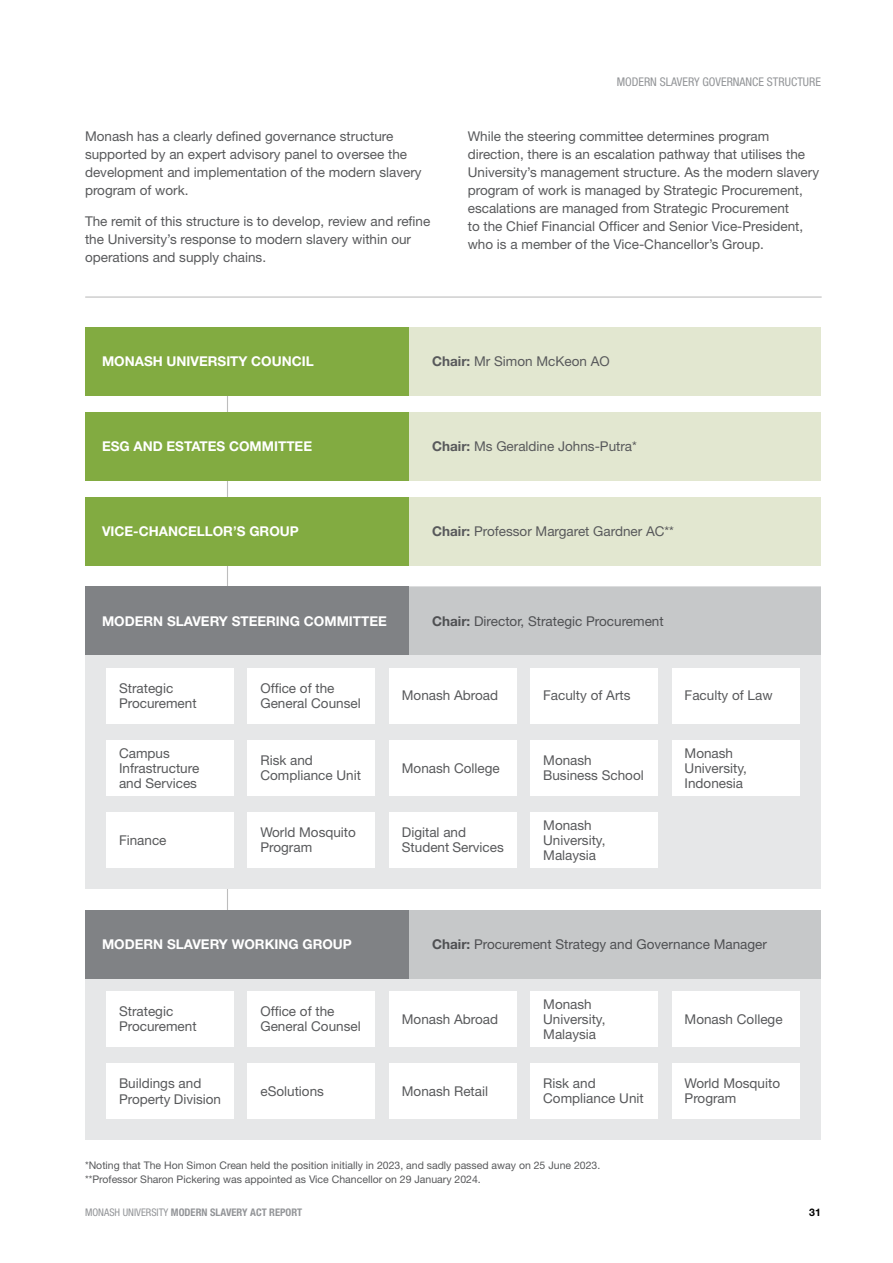
<style>
.page{position:relative;width:893px;height:1263px;background:#fff}
.page>*{position:absolute;margin:0;border:0;box-sizing:border-box;transform-origin:0 0}
.t1{font:13.5px/15px "Helvetica Neue LT Pro";color:#58595b}
.t2{font:700 13.5px "Helvetica Neue LT Pro";color:#fff}
.t3{font:condensed 12px "Helvetica Neue LT Pro";color:#939598}
.t4{font:10.5px/13.5px "Helvetica Neue LT Pro";color:#58595b}
.t5{font:700 condensed 10.5px "Helvetica Neue LT Pro";color:#939598}
.t6{font:700 10.5px "Helvetica Neue LT Pro";color:#000}
.s1{font-weight:700}
.s2{font-weight:400}
</style>
<div class="page">
<hr style="left:0;top:0;width:1px;height:783px;background:#82ab41">
<hr style="left:227px;top:390px;width:1px;height:638px;background:#000">
<div style="left:390px;top:327px;width:431px;height:68px;background:#e2e7d0"></div>
<div style="left:85px;top:327px;width:323px;height:68px;background:#82ab41"></div>
<div style="left:390px;top:412px;width:431px;height:68px;background:#e2e7d0"></div>
<div style="left:85px;top:412px;width:323px;height:68px;background:#82ab41"></div>
<div style="left:390px;top:497px;width:431px;height:68px;background:#e2e7d0"></div>
<div style="left:85px;top:497px;width:323px;height:68px;background:#82ab41"></div>
<hr style="left:85px;top:296px;width:737px;height:2px;background:#000">
<div style="left:85px;top:910px;width:736px;height:230px;background:#e6e7e8"></div>
<div style="left:106px;top:991px;width:128px;height:55px;background:#fff"></div>
<div style="left:248px;top:991px;width:127px;height:55px;background:#fff"></div>
<div style="left:389px;top:991px;width:128px;height:55px;background:#fff"></div>
<div style="left:530px;top:991px;width:128px;height:55px;background:#fff"></div>
<div style="left:530px;top:1063px;width:128px;height:55px;background:#fff"></div>
<div style="left:106px;top:1063px;width:128px;height:55px;background:#fff"></div>
<div style="left:672px;top:991px;width:127px;height:55px;background:#fff"></div>
<div style="left:248px;top:1063px;width:127px;height:55px;background:#fff"></div>
<div style="left:389px;top:1063px;width:128px;height:55px;background:#fff"></div>
<div style="left:390px;top:910px;width:431px;height:68px;background:#c6c8c9"></div>
<div style="left:85px;top:910px;width:323px;height:68px;background:#808285"></div>
<div style="left:672px;top:1063px;width:127px;height:56px;background:#fff"></div>
<div style="left:85px;top:587px;width:736px;height:302px;background:#e6e7e8"></div>
<div style="left:106px;top:668px;width:128px;height:55px;background:#fff"></div>
<div style="left:248px;top:668px;width:127px;height:55px;background:#fff"></div>
<div style="left:389px;top:668px;width:128px;height:55px;background:#fff"></div>
<div style="left:530px;top:668px;width:128px;height:55px;background:#fff"></div>
<div style="left:672px;top:668px;width:127px;height:55px;background:#fff"></div>
<div style="left:106px;top:740px;width:128px;height:55px;background:#fff"></div>
<div style="left:106px;top:812px;width:128px;height:56px;background:#fff"></div>
<div style="left:248px;top:740px;width:127px;height:55px;background:#fff"></div>
<div style="left:248px;top:812px;width:127px;height:56px;background:#fff"></div>
<div style="left:389px;top:740px;width:128px;height:55px;background:#fff"></div>
<div style="left:389px;top:812px;width:128px;height:56px;background:#fff"></div>
<div style="left:530px;top:740px;width:128px;height:55px;background:#fff"></div>
<div style="left:672px;top:740px;width:127px;height:55px;background:#fff"></div>
<div style="left:390px;top:587px;width:431px;height:68px;background:#c6c8c9"></div>
<div style="left:85px;top:587px;width:323px;height:68px;background:#808285"></div>
<div style="left:530px;top:812px;width:128px;height:55px;background:#fff"></div>
<p class="t1" style="left:85px;top:127px;width:338px;line-height:18px">Monash has a clearly defined governance structure supported by an expert advisory panel to oversee the development and implementation of the modern slavery program of work.</p>
<p class="t1" style="left:85px;top:212px;width:347px;line-height:18px">The remit of this structure is to develop, review and refine the University’s response to modern slavery within our operations and supply chains.</p>
<p class="t3" style="left:617px;top:74px;width:206px">MODERN SLAVERY GOVERNANCE STRUCTURE</p>
<p class="t1" style="left:468px;top:127px;width:353px;line-height:18px">While the steering committee determines program direction, there is an escalation pathway that utilises the University’s management structure. As the modern slavery program of work is managed by Strategic Procurement, escalations are managed from Strategic Procurement<br>to the Chief Financial Officer and Senior Vice-President, who is a member of the Vice-Chancellor’s Group.</p>
<p class="t2" style="left:102px;top:353px;width:213px">MONASH UNIVERSITY COUNCIL</p>
<p class="t1" style="left:432px;top:354px;width:179px"><span class="s1">Chair:</span> Mr Simon McKeon AO</p>
<p class="t2" style="left:102px;top:438px;width:212px">ESG AND ESTATES COMMITTEE</p>
<p class="t1" style="left:432px;top:439px;width:206px"><span class="s1">Chair:</span> Ms Geraldine Johns-Putra*</p>
<p class="t2" style="left:102px;top:523px;width:198px">VICE-CHANCELLOR’S GROUP</p>
<p class="t1" style="left:432px;top:524px;width:243px"><span class="s1">Chair:</span> Professor Margaret Gardner AC**</p>
<p class="t2" style="left:102px;top:612px;width:286px">MODERN SLAVERY STEERING COMMITTEE</p>
<p class="t1" style="left:432px;top:613px;width:233px"><span class="s1">Chair:</span> Director, Strategic Procurement</p>
<p class="t1" style="left:119px;top:680px;width:79px">Strategic<br>Procurement</p>
<p class="t1" style="left:260px;top:680px;width:102px">Office of the<br>General Counsel</p>
<p class="t1" style="left:402px;top:688px;width:98px">Monash Abroad</p>
<p class="t1" style="left:543px;top:688px;width:89px">Faculty of Arts</p>
<p class="t1" style="left:685px;top:688px;width:89px">Faculty of Law</p>
<p class="t1" style="left:119px;top:745px;width:82px">Campus<br>Infrastructure and Services</p>
<p class="t1" style="left:543px;top:752px;width:102px">Monash<br>Business School</p>
<p class="t1" style="left:685px;top:745px;width:64px">Monash<br>University,<br>Indonesia</p>
<p class="t1" style="left:260px;top:752px;width:102px">Risk and<br>Compliance Unit</p>
<p class="t1" style="left:402px;top:760px;width:100px">Monash College</p>
<p class="t1" style="left:119px;top:832px;width:49px">Finance</p>
<p class="t1" style="left:260px;top:825px;width:97px">World Mosquito<br>Program</p>
<p class="t1" style="left:402px;top:825px;width:104px">Digital and<br>Student Services</p>
<p class="t1" style="left:543px;top:817px;width:64px">Monash<br>University,<br>Malaysia</p>
<p class="t2" style="left:102px;top:936px;width:251px">MODERN SLAVERY WORKING GROUP</p>
<p class="t1" style="left:432px;top:936px;width:336px"><span class="s1">Chair:</span> Procurement Strategy and Governance Manager</p>
<p class="t1" style="left:119px;top:1003px;width:79px">Strategic<br>Procurement</p>
<p class="t1" style="left:260px;top:1003px;width:102px">Office of the<br>General Counsel</p>
<p class="t1" style="left:402px;top:1011px;width:98px">Monash Abroad</p>
<p class="t1" style="left:119px;top:1074px;width:104px;line-height:16.2px">Buildings and<br>Property Division</p>
<p class="t1" style="left:260px;top:1083px;width:65px">eSolutions</p>
<p class="t1" style="left:402px;top:1083px;width:88px">Monash Retail</p>
<p class="t1" style="left:543px;top:996px;width:64px">Monash<br>University,<br>Malaysia</p>
<p class="t1" style="left:543px;top:1076px;width:102px">Risk and<br>Compliance Unit</p>
<p class="t1" style="left:685px;top:1011px;width:100px">Monash College</p>
<p class="t1" style="left:685px;top:1076px;width:97px">World Mosquito<br>Program</p>
<p class="t4" style="left:85px;top:1158px;width:517px">*Noting that The Hon Simon Crean held the position initially in 2023, and sadly passed away on 25 June 2023. **Professor Sharon Pickering was appointed as Vice Chancellor on 29 January 2024.</p>
<p class="t5" style="left:85px;top:1206px;width:219px"><span class="s2">MONASH UNIVERSITY</span> MODERN SLAVERY ACT REPORT</p>
<p class="t6" style="left:809px;top:1206px;width:13px">31</p>
</div>
